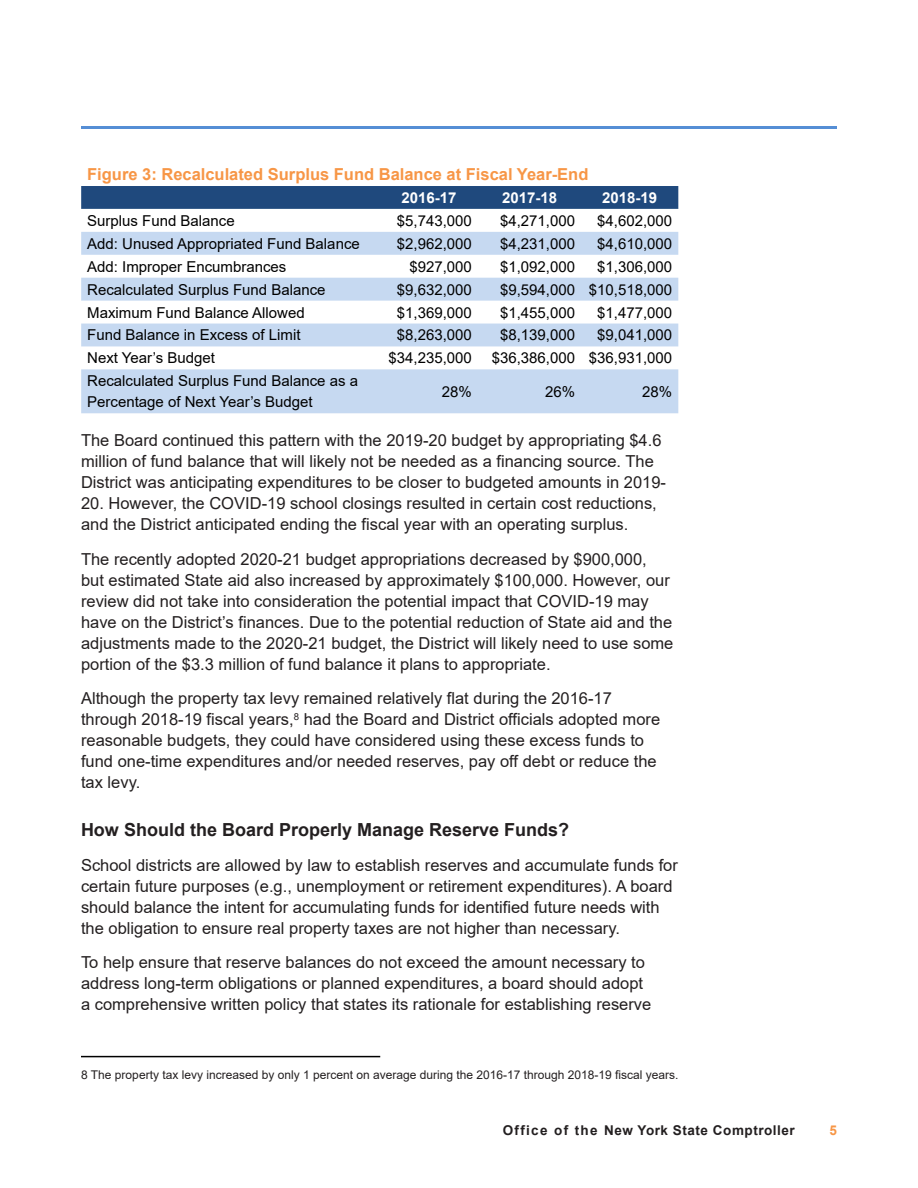
<style>
.page{position:relative;width:918px;height:1188px;background:#fff}
.page>*{position:absolute;margin:0;border:0;box-sizing:border-box;transform-origin:0 0}
.Small_Subhead{font:700 18px "Arial";color:#231f20}
.Body_Text{font:16.5px/21px "Arial";color:#231f20}
._7_Figures{font:700 16.5px "Arial";color:#f79646}
._7_Figures-2{font:15px/21px "Arial";color:#000}
._7_Figures-3{font:700 15px "Arial";color:#fff}
.t1{font:700 13.5px "Arial";letter-spacing:.04em;color:#231f20}
.t2{font:700 13.5px "Arial";color:#f79646}
.Footnotes{font:12px "Arial";color:#231f20}
</style>
<div class="page">
<hr style="left:81px;top:126px;width:756px;height:3px;background:#558ed5">
<div style="left:81px;top:186px;width:597px;height:23px;background:#1f497d"></div>
<svg style="left:81px;top:232px;width:597px;height:181px;fill:#c6d9f1"></svg>
<hr style="left:81px;top:1056px;width:299px;height:1px;background:#000">
<p class="_7_Figures" style="left:87px;top:163px;width:503px">Figure 3: Recalculated Surplus Fund Balance at Fiscal Year-End</p>
<p class="_7_Figures-3" style="left:402px;top:187px;width:57px">2016-17</p>
<p class="_7_Figures-3" style="left:502px;top:187px;width:57px">2017-18</p>
<p class="_7_Figures-3" style="left:602px;top:187px;width:57px">2018-19</p>
<p class="_7_Figures-2" style="left:87px;top:210px;width:149px">Surplus Fund Balance</p>
<p class="_7_Figures-2" style="left:397px;top:210px;width:77px">$5,743,000</p>
<p class="_7_Figures-2" style="left:500px;top:210px;width:77px">$4,271,000</p>
<p class="_7_Figures-2" style="left:597px;top:210px;width:77px">$4,602,000</p>
<p class="_7_Figures-2" style="left:87px;top:233px;width:274px">Add: Unused Appropriated Fund Balance</p>
<p class="_7_Figures-2" style="left:397px;top:233px;width:77px">$2,962,000</p>
<p class="_7_Figures-2" style="left:500px;top:233px;width:77px">$4,231,000</p>
<p class="_7_Figures-2" style="left:597px;top:233px;width:77px">$4,610,000</p>
<p class="_7_Figures-2" style="left:87px;top:256px;width:201px">Add: Improper Encumbrances</p>
<p class="_7_Figures-2" style="left:409px;top:256px;width:64px">$927,000</p>
<p class="_7_Figures-2" style="left:500px;top:256px;width:77px">$1,092,000</p>
<p class="_7_Figures-2" style="left:597px;top:256px;width:77px">$1,306,000</p>
<p class="_7_Figures-2" style="left:87px;top:279px;width:240px">Recalculated Surplus Fund Balance</p>
<p class="_7_Figures-2" style="left:397px;top:279px;width:77px">$9,632,000</p>
<p class="_7_Figures-2" style="left:500px;top:279px;width:77px">$9,594,000</p>
<p class="_7_Figures-2" style="left:589px;top:279px;width:85px">$10,518,000</p>
<p class="_7_Figures-2" style="left:87px;top:302px;width:219px">Maximum Fund Balance Allowed</p>
<p class="_7_Figures-2" style="left:397px;top:302px;width:77px">$1,369,000</p>
<p class="_7_Figures-2" style="left:500px;top:302px;width:77px">$1,455,000</p>
<p class="_7_Figures-2" style="left:597px;top:302px;width:77px">$1,477,000</p>
<p class="_7_Figures-2" style="left:87px;top:325px;width:215px">Fund Balance in Excess of Limit</p>
<p class="_7_Figures-2" style="left:397px;top:325px;width:77px">$8,263,000</p>
<p class="_7_Figures-2" style="left:500px;top:325px;width:77px">$8,139,000</p>
<p class="_7_Figures-2" style="left:597px;top:325px;width:77px">$9,041,000</p>
<p class="_7_Figures-2" style="left:87px;top:348px;width:129px">Next Year’s Budget</p>
<p class="_7_Figures-2" style="left:389px;top:348px;width:85px">$34,235,000</p>
<p class="_7_Figures-2" style="left:492px;top:348px;width:85px">$36,386,000</p>
<p class="_7_Figures-2" style="left:589px;top:348px;width:85px">$36,931,000</p>
<p class="_7_Figures-2" style="left:87px;top:370px;width:272px">Recalculated Surplus Fund Balance as a<br>Percentage of Next Year’s Budget</p>
<p class="_7_Figures-2" style="left:442px;top:381px;width:32px">28%</p>
<p class="_7_Figures-2" style="left:545px;top:381px;width:32px">26%</p>
<p class="_7_Figures-2" style="left:642px;top:381px;width:32px">28%</p>
<p class="Body_Text" style="left:81px;top:430px;width:587px">The Board continued this pattern with the 2019-20 budget by appropriating $4.6 million of fund balance that will likely not be needed as a financing source. The<br>District was anticipating expenditures to be closer to budgeted amounts in 2019-</p>
<p class="Body_Text" style="left:81px;top:493px;width:577px">20. However, the COVID-19 school closings resulted in certain cost reductions, and the District anticipated ending the fiscal year with an operating surplus.</p>
<p class="Body_Text" style="left:81px;top:548px;width:594px">The recently adopted 2020-21 budget appropriations decreased by $900,000, but estimated State aid also increased by approximately $100,000. However, our review did not take into consideration the potential impact that COVID-19 may have on the District’s finances. Due to the potential reduction of State aid and the adjustments made to the 2020-21 budget, the District will likely need to use some portion of the $3.3 million of fund balance it plans to appropriate.</p>
<p class="Body_Text" style="left:81px;top:688px;width:581px">Although the property tax levy remained relatively flat during the 2016-17 through 2018-19 fiscal years,<sup>8</sup> had the Board and District officials adopted more reasonable budgets, they could have considered using these excess funds to fund one-time expenditures and/or needed reserves, pay off debt or reduce the tax levy.</p>
<p class="Small_Subhead" style="left:81px;top:817px;width:490px">How Should the Board Properly Manage Reserve Funds?</p>
<p class="Body_Text" style="left:81px;top:854px;width:598px">School districts are allowed by law to establish reserves and accumulate funds for certain future purposes (e.g., unemployment or retirement expenditures). A board should balance the intent for accumulating funds for identified future needs with the obligation to ensure real property taxes are not higher than necessary.</p>
<p class="Body_Text" style="left:81px;top:952px;width:572px">To help ensure that reserve balances do not exceed the amount necessary to address long-term obligations or planned expenditures, a board should adopt a comprehensive written policy that states its rationale for establishing reserve</p>
<p class="Footnotes" style="left:81px;top:1066px;width:599px">8 The property tax levy increased by only 1 percent on average during the 2016-17 through 2018-19 fiscal years.</p>
<p class="t1" style="left:503px;top:1121px;width:294px">Office of the New York State Comptroller</p>
<p class="t2" style="left:829px;top:1121px;width:9px">5</p>
</div>
